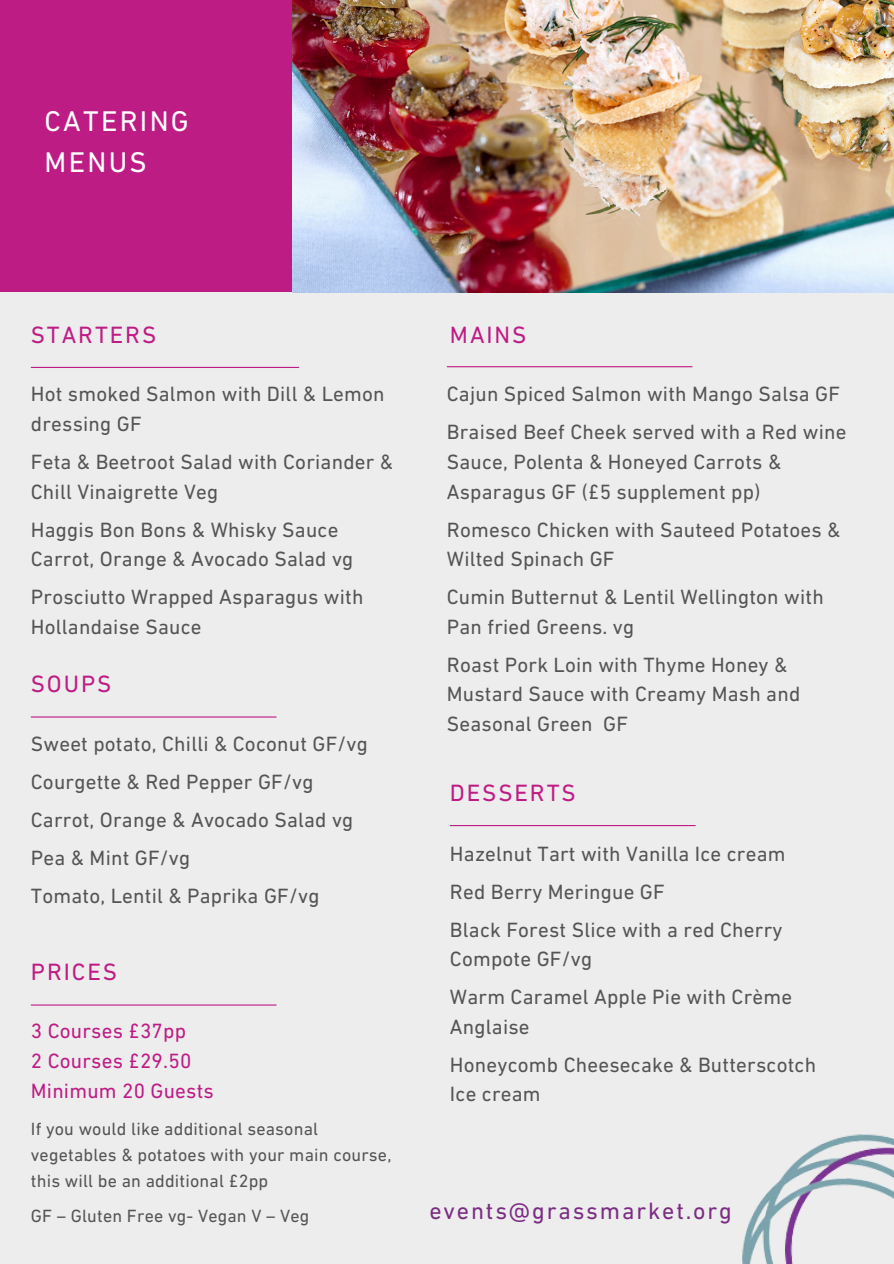
<style>
.page{position:relative;width:894px;height:1264px;background:#fff}
.page>*{position:absolute;margin:0;border:0;box-sizing:border-box;transform-origin:0 0}
.t1{font:28.95px/40.5px "DIN Next LT Pro";letter-spacing:.08em;color:#fff}
.t2{font:24px "DIN Next LT Pro";letter-spacing:.08em;color:#be1c85}
.t3{font:24px "DIN Next LT Pro";letter-spacing:.075em;color:#7c2c84}
.t4{font:21px/29.5px "DIN Next LT Pro";letter-spacing:.01em;color:#545454}
.t5{font:21px/30px "DIN Next LT Pro";letter-spacing:.01em;color:#be1c85}
.t6{font:18px/26px "DIN Next LT Pro";letter-spacing:.01em;color:#545454}
</style>
<div class="page">
<div style="left:0;top:0;width:893px;height:1263px;background:#ededed"></div>
<img style="left:292px;top:0;width:601px;height:293px">
<div style="left:0;top:0;width:292px;height:292px;background:#be1c85"></div>
<hr style="left:31px;top:367px;width:268px;height:1px;background:#be1c85">
<hr style="left:31px;top:716px;width:245px;height:1px;background:#be1c85">
<hr style="left:446px;top:366px;width:246px;height:1px;background:#be1c85">
<hr style="left:450px;top:825px;width:245px;height:1px;background:#be1c85">
<hr style="left:31px;top:1004px;width:245px;height:1px;background:#be1c85">
<img style="left:742px;top:1134px;width:151px;height:129px">
<h1 class="t1" style="left:45px;top:104px;width:146px">CATERING<br>MENUS</h1>
<h2 class="t2" style="left:31px;top:325px;width:127px">STARTERS</h2>
<h2 class="t4" style="left:31px;top:381px;width:355px">Hot smoked Salmon with Dill &amp; Lemon dressing GF</h2>
<h4 class="t4" style="left:31px;top:449px;width:364px">Feta &amp; Beetroot Salad with Coriander &amp;<br>Chill Vinaigrette Veg</h4>
<h4 class="t4" style="left:31px;top:516px;width:324px">Haggis Bon Bons &amp; Whisky Sauce<br>Carrot, Orange &amp; Avocado Salad vg</h4>
<h4 class="t4" style="left:31px;top:584px;width:334px">Prosciutto Wrapped Asparagus with<br>Hollandaise Sauce</h4>
<h4 class="t2" style="left:31px;top:674px;width:82px">SOUPS</h4>
<p class="t4" style="left:31px;top:731px;width:338px">Sweet potato, Chilli &amp; Coconut GF/vg</p>
<p class="t4" style="left:31px;top:769px;width:284px">Courgette &amp; Red Pepper GF/vg</p>
<h4 class="t4" style="left:31px;top:807px;width:324px">Carrot, Orange &amp; Avocado Salad vg</h4>
<h4 class="t4" style="left:31px;top:845px;width:161px">Pea &amp; Mint GF/vg</h4>
<h4 class="t4" style="left:31px;top:883px;width:290px">Tomato, Lentil &amp; Paprika GF/vg</h4>
<h4 class="t2" style="left:31px;top:962px;width:88px">PRICES</h4>
<h2 class="t5" style="left:31px;top:1017px;width:184px">3 Courses £37pp<br>2 Courses £29.50<br>Minimum 20 Guests</h2>
<h4 class="t6" style="left:31px;top:1117px;width:362px">If you would like additional seasonal vegetables &amp; potatoes with your main course, this will be an additional £2pp</h4>
<h2 class="t2" style="left:450px;top:325px;width:78px">MAINS</h2>
<h4 class="t4" style="left:446px;top:381px;width:394px">Cajun Spiced Salmon with Mango Salsa GF</h4>
<h4 class="t4" style="left:446px;top:419px;width:401px">Braised Beef Cheek served with a Red wine<br>Sauce, Polenta &amp; Honeyed Carrots &amp;<br>Asparagus GF (£5 supplement pp)</h4>
<h4 class="t4" style="left:446px;top:516px;width:395px">Romesco Chicken with Sauteed Potatoes &amp;<br>Wilted Spinach GF</h4>
<h4 class="t4" style="left:446px;top:584px;width:378px">Cumin Butternut &amp; Lentil Wellington with<br>Pan fried Greens. vg</h4>
<h4 class="t4" style="left:446px;top:651px;width:355px">Roast Pork Loin with Thyme Honey &amp;<br>Mustard Sauce with Creamy Mash and<br>Seasonal Green GF</h4>
<h4 class="t2" style="left:450px;top:783px;width:127px">DESSERTS</h4>
<h4 class="t4" style="left:450px;top:840px;width:337px">Hazelnut Tart with Vanilla Ice cream</h4>
<h2 class="t4" style="left:450px;top:878px;width:216px">Red Berry Meringue GF</h2>
<h4 class="t4" style="left:450px;top:916px;width:334px">Black Forest Slice with a red Cherry<br>Compote GF/vg</h4>
<h4 class="t4" style="left:450px;top:984px;width:344px">Warm Caramel Apple Pie with Crème<br>Anglaise</h4>
<h4 class="t4" style="left:450px;top:1051px;width:367px">Honeycomb Cheesecake &amp; Butterscotch<br>Ice cream</h4>
<h3 class="t6" style="left:31px;top:1204px;width:280px">GF – Gluten Free vg- Vegan V – Veg</h3>
<p class="t3" style="left:429px;top:1201px;width:304px">events@grassmarket.org</p>
</div>
